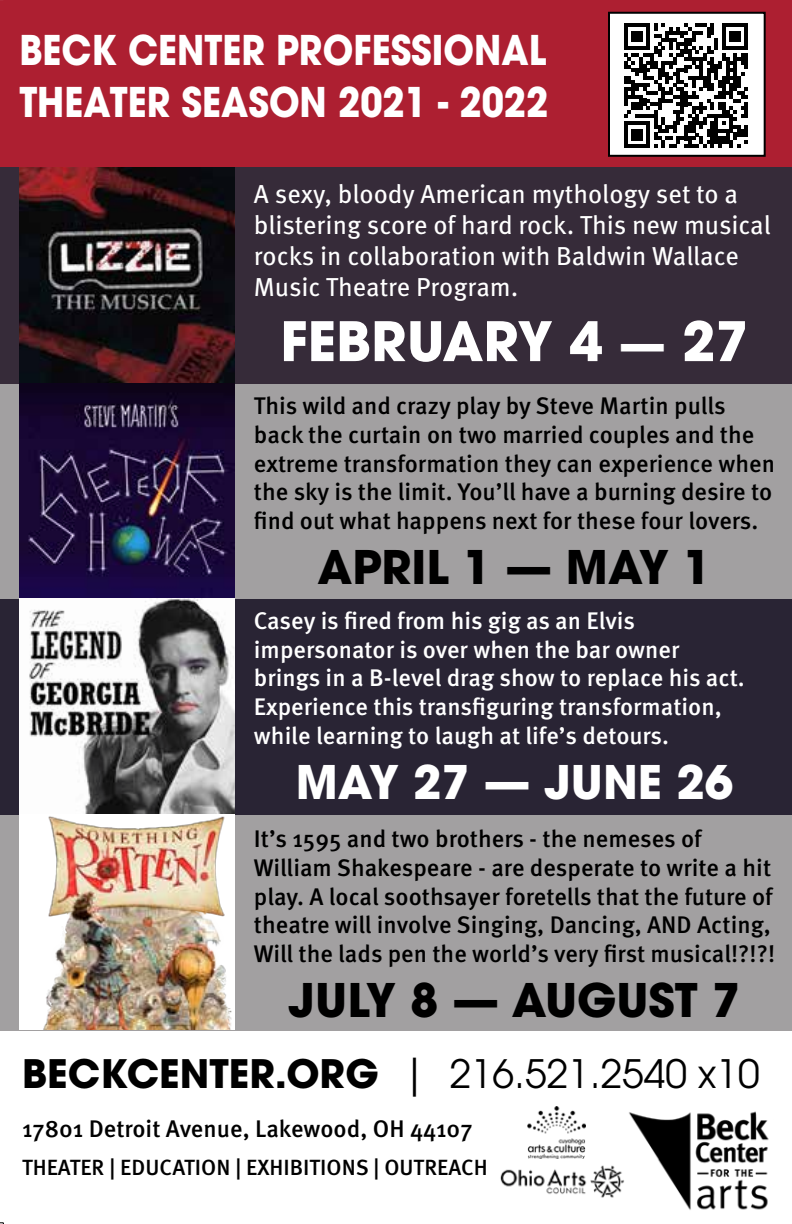
<style>
.page{position:relative;width:792px;height:1224px;background:#fff}
.page>*{position:absolute;margin:0;border:0;box-sizing:border-box;transform-origin:0 0}
.t1{font:700 54px "ITC Avant Garde Pro";color:#fff}
.t2{font:700 46px "ITC Avant Garde Pro";color:#000}
.t3{font:700 46px "ITC Avant Garde Pro";color:#fff}
.t4{font:700 40.6px/52px "ITC Avant Garde Pro";color:#fff;scale:.88 1}
.t5{font:39px "ITC Avant Garde Pro";color:#000}
.t6{font:26px/31.2px "Meta OT";color:#fff}
.t7{font:500 24px/28.8px "Meta OT";color:#000}
.t8{font:500 24px/28.8px "Meta OT";color:#fff}
.t9{font:500 22px "Meta OT";color:#000}
.s1{font-size:46px}
.s2{font-weight:700}
</style>
<div class="page">
<div style="left:0;top:815px;width:792px;height:288px;background:#a2a0a1"></div>
<div style="left:0;top:383px;width:792px;height:216px;background:#a2a0a1"></div>
<div style="left:0;top:599px;width:792px;height:216px;background:#292434"></div>
<div style="left:0;top:153px;width:792px;height:230px;background:#362b39"></div>
<div style="left:0;top:0;width:792px;height:167px;background:#ad1f31"></div>
<div style="left:0;top:1031px;width:792px;height:193px;background:#fff"></div>
<img style="left:19px;top:167px;width:216px;height:647px">
<div style="left:19px;top:814px;width:216px;height:216px;background:#fff"></div>
<img style="left:43px;top:816px;width:189px;height:214px">
<img style="left:629px;top:1111px;width:140px;height:99px">
<img style="left:500px;top:1165px;width:124px;height:33px">
<img style="left:528px;top:1107px;width:57px;height:51px">
<div style="left:609px;top:13px;width:156px;height:143px;background:#fff"></div>
<svg style="left:624px;top:23px;width:124px;height:125px"></svg>
<div style="left:608px;top:12px;width:158px;height:145px;border:2px solid #000"></div>
<h3 class="t4" style="left:19px;top:24px;width:603px">BECK CENTER PROFESSIONAL<br>THEATER SEASON 2021 - 2022</h3>
<p class="t6" style="left:254px;top:178px;width:519px">A sexy, bloody American mythology set to a blistering score of hard rock. This new musical rocks in collaboration with Baldwin Wallace Music Theatre Program.</p>
<h1 class="t1" style="left:280px;top:305px;width:470px">FEBRUARY 4 <span class="s1">—</span> 27</h1>
<p class="t7" style="left:254px;top:392px;width:523px">This wild and crazy play by Steve Martin pulls back the curtain on two married couples and the extreme transformation they can experience when the sky is the limit. You’ll have a burning desire to find out what happens next for these four lovers.</p>
<h2 class="t2" style="left:317px;top:537px;width:396px">APRIL 1 — MAY 1</h2>
<p class="t8" style="left:254px;top:607px;width:492px">Casey is fired from his gig as an Elvis impersonator is over when the bar owner brings in a B-level drag show to replace his act.<br>Experience this transfiguring transformation, while learning to laugh at life’s detours.</p>
<h2 class="t3" style="left:296px;top:752px;width:439px">MAY 27 — JUNE 26</h2>
<p class="t7" style="left:254px;top:825px;width:523px">It’s 1595 and two brothers - the nemeses of William Shakespeare - are desperate to write a hit play. A local soothsayer foretells that the future of theatre will involve Singing, Dancing, AND Acting, Will the lads pen the world’s very first musical!?!?!</p>
<h2 class="t2" style="left:289px;top:970px;width:453px">JULY 8 — AUGUST 7</h2>
<h3 class="t5" style="left:22px;top:1049px;width:739px"><span class="s2">BECKCENTER.ORG</span> | 216.521.2540 x10</h3>
<p class="t7" style="left:22px;top:1115px;width:452px">17801 Detroit Avenue, Lakewood, OH 44107</p>
<p class="t9" style="left:22px;top:1154px;width:467px">THEATER | EDUCATION | EXHIBITIONS | OUTREACH</p>
</div>
